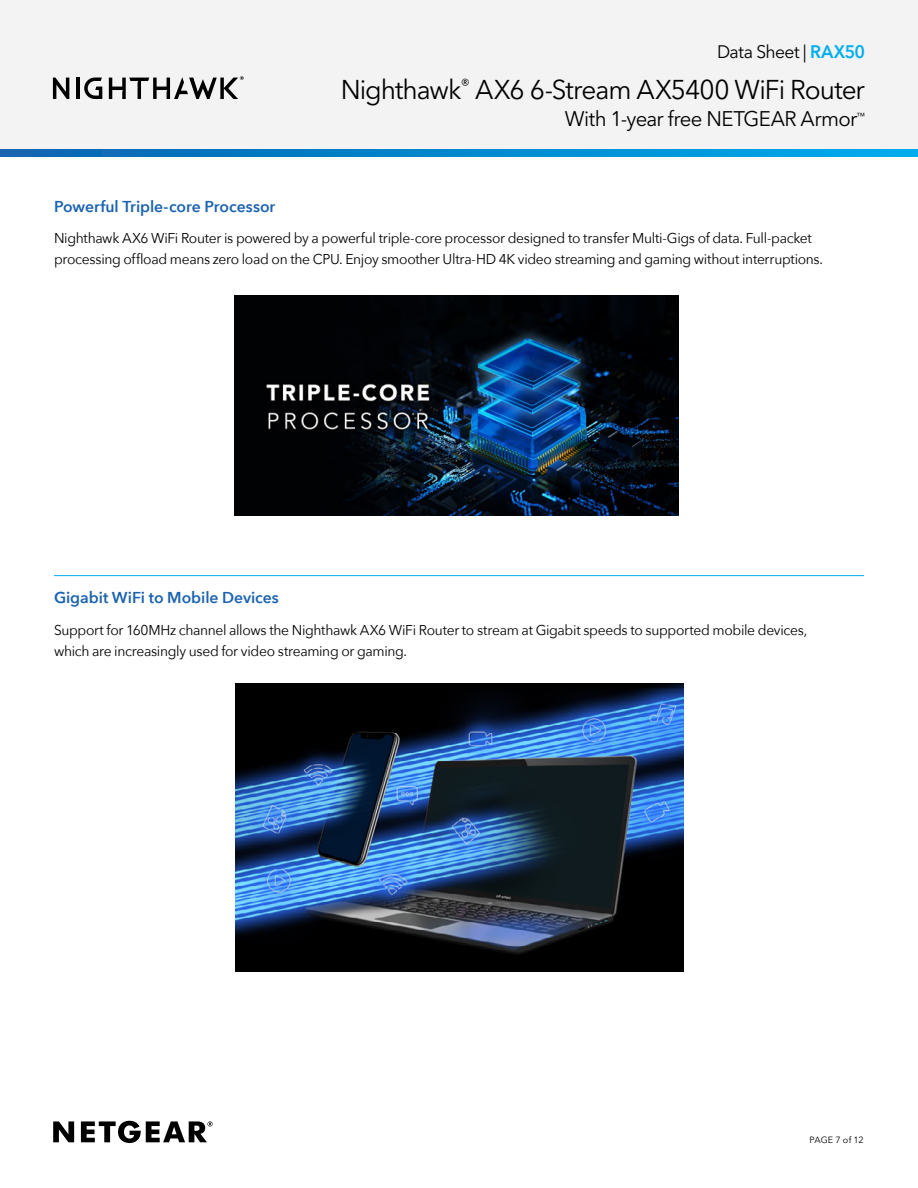
<style>
.page{position:relative;width:918px;height:1188px;background:#fff}
.page>*{position:absolute;margin:0;border:0;box-sizing:border-box;transform-origin:0 0}
.t1{font:27px "Avenir Next LT Pro";letter-spacing:-.035em;color:#000001}
.t2{font:21px "Avenir Next LT Pro";letter-spacing:-.03em;color:#000001}
.t3{font:18px "Avenir Next LT Pro";letter-spacing:-.03em;color:#000001}
.Sub_Heads_Blue{font:600 15.75px "Avenir Next";color:#1b63b0}
.Sub_Heads_Blue_with{font:600 15.75px "Avenir Next";letter-spacing:-.005em;color:#1b63b0}
.Body_Copy{font:14.25px/21px "Avenir Next";letter-spacing:-.025em;color:#000001}
.t4{font:9px "Avenir Next LT Pro";letter-spacing:.005em;color:#000001}
.t5{font:8.7px "Avenir Next LT Pro";color:#000001}
.s1{font-weight:600;color:#00aeef}
</style>
<div class="page">
<div style="left:0;top:0;width:918px;height:156px;background:#f3f3f3"></div>
<svg style="left:53px;top:1121px;width:160px;height:22px"></svg>
<svg style="left:53px;top:78px;width:16px;height:21px"></svg>
<hr style="left:76px;top:78px;width:3px;height:21px;background:#000001">
<svg style="left:84px;top:78px;width:18px;height:21px"></svg>
<svg style="left:109px;top:76px;width:135px;height:23px"></svg>
<svg style="left:0;top:149px;width:918px;height:8px;background:#0287cd"></svg>
<img style="left:234px;top:296px;width:444px;height:220px">
<hr style="left:54px;top:575px;width:810px;height:1px;background:#00aeef">
<img style="left:235px;top:684px;width:448px;height:288px">
<p class="t3" style="left:717px;top:41px;width:150px">Data Sheet | <span class="s1">RAX50</span></p>
<h1 class="t1" style="left:341px;top:73px;width:526px">Nighthawk<sup>®</sup> AX6 6-Stream AX5400 WiFi Router</h1>
<h2 class="t2" style="left:565px;top:106px;width:294px">With 1-year free NETGEAR Armor</h2>
<p class="t5" style="left:857px;top:111px;width:10px">™</p>
<p class="Sub_Heads_Blue" style="left:54px;top:193px;width:223px">Powerful Triple-core Processor</p>
<p class="Body_Copy" style="left:54px;top:227px;width:771px">Nighthawk AX6 WiFi Router is powered by a powerful triple-core processor designed to transfer Multi-Gigs of data. Full-packet processing offload means zero load on the CPU. Enjoy smoother Ultra-HD 4K video streaming and gaming without interruptions.</p>
<p class="Sub_Heads_Blue_with" style="left:54px;top:584px;width:226px">Gigabit WiFi to Mobile Devices</p>
<p class="Body_Copy" style="left:54px;top:618px;width:755px">Support for 160MHz channel allows the Nighthawk AX6 WiFi Router to stream at Gigabit speeds to supported mobile devices, which are increasingly used for video streaming or gaming.</p>
<p class="t4" style="left:809px;top:1134px;width:56px">PAGE 7 of 12</p>
</div>
